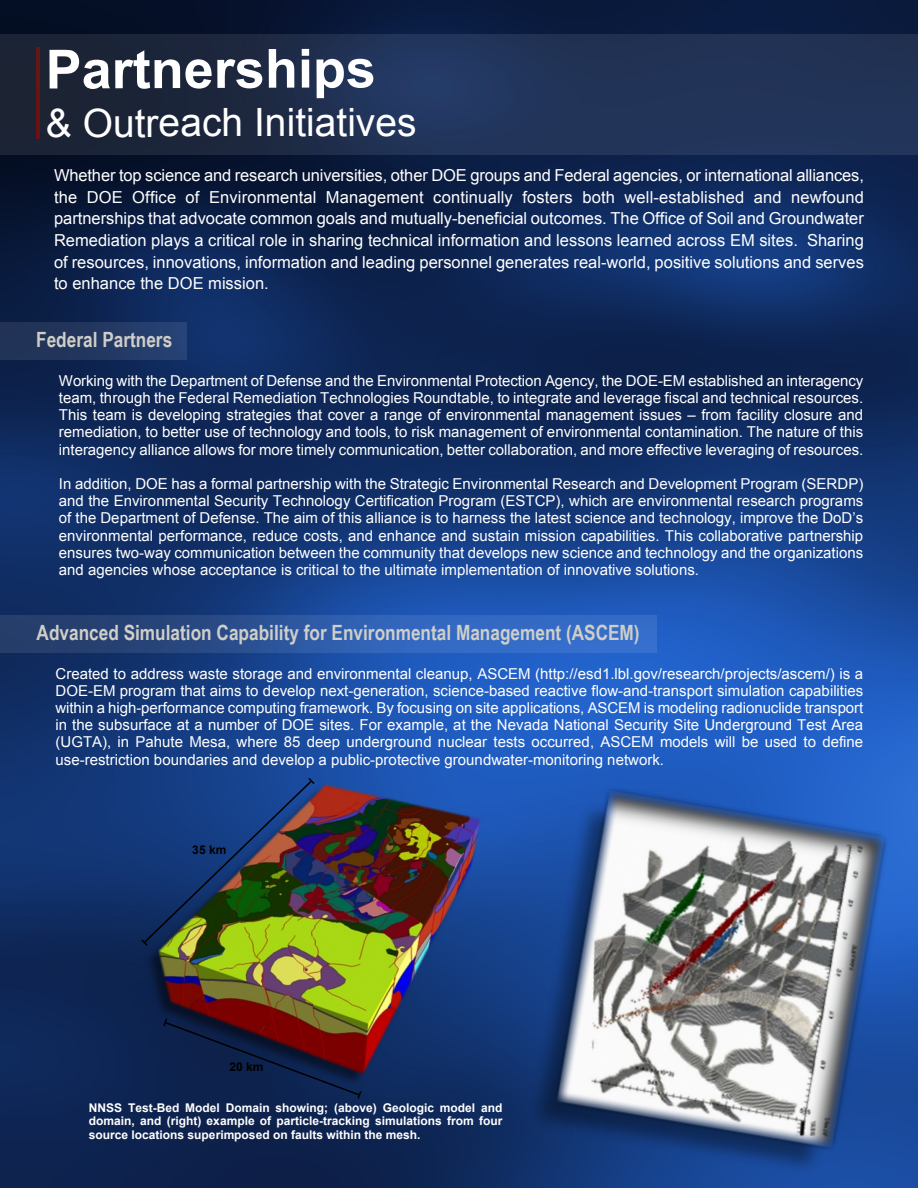
<style>
.page{position:relative;width:918px;height:1188px;background:#fff}
.page>*{position:absolute;margin:0;border:0;box-sizing:border-box;transform-origin:0 0}
.t1{font:700 54px "Arial";letter-spacing:-.005em;color:#fff}
.t2{font:39px "Arial";color:#fff}
.t3{font:700 21px "Arial Narrow";color:#cfcec8}
.t4{font:16.5px/21.8px "Arial";color:#fff;text-align:justify}
.t5{font:15px/17.2px "Arial";color:#fff;text-align:justify}
.t6{font:700 12px/13.8px "Arial";color:#fff;text-align:justify}
.t7{font:700 12px "Arial";color:#000}
</style>
<div class="page">
<img style="left:0;top:0;width:918px;height:1188px">
<div style="left:0;top:34px;width:918px;height:120px;background:#fff;opacity:.1"></div>
<hr style="left:36px;top:48px;width:3px;height:91px;background:#681414">
<div style="left:0;top:323px;width:186px;height:37px;background:#fff;opacity:.1"></div>
<div style="left:0;top:615px;width:657px;height:38px;background:#fff;opacity:.1"></div>
<img style="left:110px;top:767px;width:417px;height:338px">
<svg style="left:141px;top:778px;width:174px;height:168px"></svg>
<svg style="left:163px;top:1019px;width:198px;height:80px"></svg>
<img style="left:512px;top:781px;width:378px;height:407px">
<h1 class="t1" style="left:46px;top:49px;width:332px">Partnerships</h1>
<h2 class="t2" style="left:46px;top:108px;width:373px">&amp; Outreach Initiatives</h2>
<p class="t4" style="left:54px;top:166px;width:812px">Whether top science and research universities, other DOE groups and Federal agencies, or international alliances, the DOE Office of Environmental Management continually fosters both well-established and newfound partnerships that advocate common goals and mutually-beneficial outcomes. The Office of Soil and Groundwater Remediation plays a critical role in sharing technical information and lessons learned across EM sites. Sharing of resources, innovations, information and leading personnel generates real-world, positive solutions and serves to enhance the DOE mission.</p>
<h3 class="t3" style="left:36px;top:332px;width:138px">Federal Partners</h3>
<p class="t5" style="left:59px;top:373px;width:806px">Working with the Department of Defense and the Environmental Protection Agency, the DOE-EM established an interagency team, through the Federal Remediation Technologies Roundtable, to integrate and leverage fiscal and technical resources.<br>This team is developing strategies that cover a range of environmental management issues – from facility closure and remediation, to better use of technology and tools, to risk management of environmental contamination. The nature of this interagency alliance allows for more timely communication, better collaboration, and more effective leveraging of resources.</p>
<p class="t5" style="left:59px;top:477px;width:806px">In addition, DOE has a formal partnership with the Strategic Environmental Research and Development Program (SERDP) and the Environmental Security Technology Certification Program (ESTCP), which are environmental research programs of the Department of Defense. The aim of this alliance is to harness the latest science and technology, improve the DoD’s environmental performance, reduce costs, and enhance and sustain mission capabilities. This collaborative partnership ensures two-way communication between the community that develops new science and technology and the organizations and agencies whose acceptance is critical to the ultimate implementation of innovative solutions.</p>
<h3 class="t3" style="left:37px;top:625px;width:605px">Advanced Simulation Capability for Environmental Management (ASCEM)</h3>
<p class="t5" style="left:56px;top:666px;width:809px">Created to address waste storage and environmental cleanup, ASCEM (http://esd1.lbl.gov/research/projects/ascem/) is a DOE-EM program that aims to develop next-generation, science-based reactive flow-and-transport simulation capabilities within a high-performance computing framework. By focusing on site applications, ASCEM is modeling radionuclide transport in the subsurface at a number of DOE sites. For example, at the Nevada National Security Site Underground Test Area (UGTA), in Pahute Mesa, where 85 deep underground nuclear tests occurred, ASCEM models will be used to define use-restriction boundaries and develop a public-protective groundwater-monitoring network.</p>
<p class="t7" style="left:192px;top:845px;width:36px">35 km</p>
<p class="t7" style="left:229px;top:1062px;width:36px">20 km</p>
<p class="t6" style="left:89px;top:1102px;width:415px">NNSS Test-Bed Model Domain showing; (above) Geologic model and domain, and (right) example of particle-tracking simulations from four source locations superimposed on faults within the mesh.</p>
</div>
